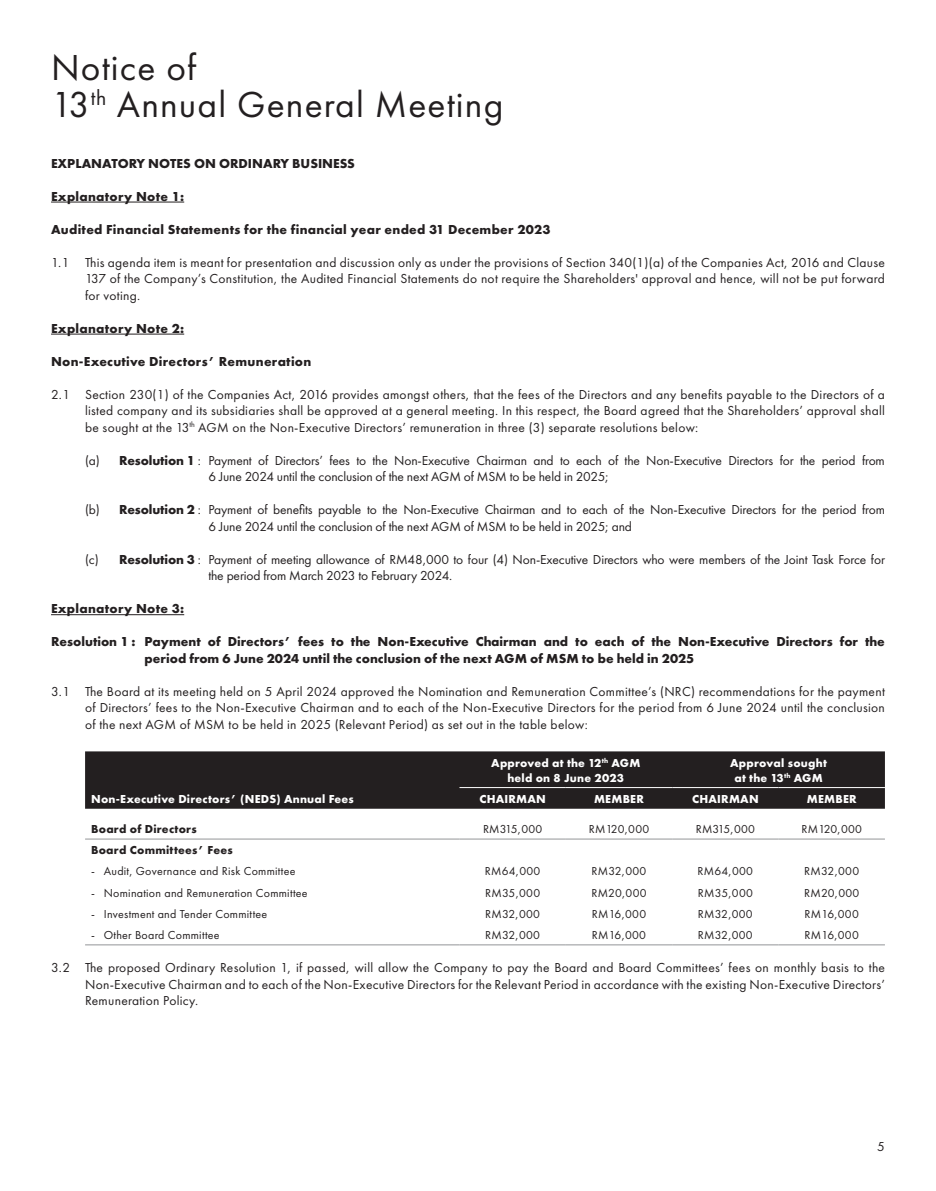
<style>
.page{position:relative;width:936px;height:1191px;background:#fff}
.page>*{position:absolute;margin:0;border:0;box-sizing:border-box;transform-origin:0 0}
.t1{font:37.5px/37.5px "Futura PT";letter-spacing:.03em;color:#231f20}
.t2{font:13.5px/16.5px "Futura PT";letter-spacing:-.01em;color:#231f20;text-align:justify}
.t3{font:700 13.5px/16.5px "Futura PT";color:#231f20}
.t4{font:700 13.5px "Futura PT";letter-spacing:.02em;color:#231f20}
.t5{font:12px "Futura PT";letter-spacing:.02em;color:#231f20}
.t6{font:700 12px/15px "Futura PT";letter-spacing:.02em;color:#fff;text-align:center}
.t7{font:700 12px "Futura PT";letter-spacing:.02em;color:#231f20}
.s1{font-weight:700}
</style>
<div class="page">
<hr style="left:51px;top:202px;width:133px;height:1px;background:#231f20">
<hr style="left:51px;top:334px;width:133px;height:1px;background:#231f20">
<hr style="left:51px;top:614px;width:133px;height:1px;background:#231f20">
<div style="left:85px;top:751px;width:799px;height:57px;background:#231f20"></div>
<hr style="left:85px;top:944px;width:374px;height:1px;background:#939598">
<hr style="left:459px;top:944px;width:107px;height:1px;background:#939598">
<hr style="left:566px;top:944px;width:106px;height:1px;background:#939598">
<hr style="left:672px;top:944px;width:106px;height:1px;background:#939598">
<hr style="left:778px;top:944px;width:106px;height:1px;background:#939598">
<hr style="left:85px;top:838px;width:374px;height:1px;background:#939598">
<hr style="left:459px;top:838px;width:107px;height:1px;background:#939598">
<hr style="left:566px;top:838px;width:106px;height:1px;background:#939598">
<hr style="left:672px;top:838px;width:106px;height:1px;background:#939598">
<hr style="left:778px;top:838px;width:106px;height:1px;background:#939598">
<hr style="left:459px;top:787px;width:107px;height:1px;background:#fff">
<hr style="left:566px;top:787px;width:106px;height:1px;background:#fff">
<hr style="left:672px;top:787px;width:106px;height:1px;background:#fff">
<hr style="left:778px;top:787px;width:106px;height:1px;background:#fff">
<h1 class="t1" style="left:51px;top:48px;width:454px">Notice of<br>13<sup>th</sup> Annual General Meeting</h1>
<p class="t3" style="left:51px;top:155px;width:305px">EXPLANATORY NOTES ON ORDINARY BUSINESS</p>
<p class="t4" style="left:51px;top:187px;width:135px">Explanatory Note 1:</p>
<p class="t4" style="left:51px;top:220px;width:501px">Audited Financial Statements for the financial year ended 31 December 2023</p>
<p class="t2" style="left:85px;top:254px;width:801px;text-indent:-34px">1.1 This agenda item is meant for presentation and discussion only as under the provisions of Section 340(1)(a) of the Companies Act, 2016 and Clause 137 of the Company’s Constitution, the Audited Financial Statements do not require the Shareholders' approval and hence, will not be put forward for voting.</p>
<p class="t4" style="left:51px;top:319px;width:135px">Explanatory Note 2:</p>
<p class="t4" style="left:51px;top:352px;width:262px">Non-Executive Directors’ Remuneration</p>
<p class="t2" style="left:85px;top:386px;width:801px;text-indent:-34px">2.1 Section 230(1) of the Companies Act, 2016 provides amongst others, that the fees of the Directors and any benefits payable to the Directors of a listed company and its subsidiaries shall be approved at a general meeting. In this respect, the Board agreed that the Shareholders’ approval shall be sought at the 13<sup>th</sup> AGM on the Non-Executive Directors’ remuneration in three (3) separate resolutions below:</p>
<p class="t2" style="left:208px;top:452px;width:677px;text-indent:-123px">(a) <span class="s1">Resolution 1</span> : Payment of Directors’ fees to the Non-Executive Chairman and to each of the Non-Executive Directors for the period from<br>6 June 2024 until the conclusion of the next AGM of MSM to be held in 2025;</p>
<p class="t2" style="left:208px;top:501px;width:678px;text-indent:-123px">(b) <span class="s1">Resolution 2</span> : Payment of benefits payable to the Non-Executive Chairman and to each of the Non-Executive Directors for the period from<br>6 June 2024 until the conclusion of the next AGM of MSM to be held in 2025; and</p>
<p class="t2" style="left:208px;top:551px;width:678px;text-indent:-123px">(c) <span class="s1">Resolution 3</span> : Payment of meeting allowance of RM48,000 to four (4) Non-Executive Directors who were members of the Joint Task Force for the period from March 2023 to February 2024.</p>
<p class="t4" style="left:51px;top:600px;width:135px">Explanatory Note 3:</p>
<p class="t3" style="left:145px;top:633px;width:741px;text-indent:-94px">Resolution 1 : Payment of Directors’ fees to the Non-Executive Chairman and to each of the Non-Executive Directors for the period from 6 June 2024 until the conclusion of the next AGM of MSM to be held in 2025</p>
<p class="t2" style="left:85px;top:683px;width:801px;text-indent:-34px">3.1 The Board at its meeting held on 5 April 2024 approved the Nomination and Remuneration Committee’s (NRC) recommendations for the payment of Directors’ fees to the Non-Executive Chairman and to each of the Non-Executive Directors for the period from 6 June 2024 until the conclusion of the next AGM of MSM to be held in 2025 (Relevant Period) as set out in the table below:</p>
<p class="t6" style="left:91px;top:791px;width:264px">Non-Executive Directors’ (NEDS) Annual Fees</p>
<p class="t6" style="left:491px;top:754px;width:151px">Approved at the 12<sup>th</sup> AGM held on 8 June 2023</p>
<p class="t6" style="left:730px;top:754px;width:98px">Approval sought at the 13<sup>th</sup> AGM</p>
<p class="t6" style="left:479px;top:791px;width:68px">CHAIRMAN</p>
<p class="t6" style="left:594px;top:791px;width:51px">MEMBER</p>
<p class="t6" style="left:692px;top:791px;width:68px">CHAIRMAN</p>
<p class="t6" style="left:806px;top:791px;width:51px">MEMBER</p>
<p class="t7" style="left:91px;top:821px;width:107px">Board of Directors</p>
<p class="t5" style="left:483px;top:822px;width:61px">RM315,000</p>
<p class="t5" style="left:588px;top:822px;width:62px">RM120,000</p>
<p class="t5" style="left:695px;top:822px;width:61px">RM315,000</p>
<p class="t5" style="left:801px;top:822px;width:62px">RM120,000</p>
<p class="t7" style="left:91px;top:842px;width:143px">Board Committees’ Fees</p>
<p class="t5" style="left:91px;top:864px;width:206px">- Audit, Governance and Risk Committee</p>
<p class="t5" style="left:485px;top:864px;width:57px">RM64,000</p>
<p class="t5" style="left:591px;top:864px;width:56px">RM32,000</p>
<p class="t5" style="left:697px;top:864px;width:57px">RM64,000</p>
<p class="t5" style="left:804px;top:864px;width:56px">RM32,000</p>
<p class="t5" style="left:91px;top:885px;width:218px">- Nomination and Remuneration Committee</p>
<p class="t5" style="left:485px;top:885px;width:56px">RM35,000</p>
<p class="t5" style="left:591px;top:885px;width:57px">RM20,000</p>
<p class="t5" style="left:697px;top:885px;width:56px">RM35,000</p>
<p class="t5" style="left:804px;top:885px;width:57px">RM20,000</p>
<p class="t5" style="left:91px;top:906px;width:178px">- Investment and Tender Committee</p>
<p class="t5" style="left:485px;top:906px;width:56px">RM32,000</p>
<p class="t5" style="left:592px;top:906px;width:56px">RM16,000</p>
<p class="t5" style="left:698px;top:906px;width:56px">RM32,000</p>
<p class="t5" style="left:804px;top:906px;width:56px">RM16,000</p>
<p class="t5" style="left:91px;top:927px;width:130px">- Other Board Committee</p>
<p class="t5" style="left:485px;top:927px;width:56px">RM32,000</p>
<p class="t5" style="left:592px;top:927px;width:56px">RM16,000</p>
<p class="t5" style="left:698px;top:927px;width:56px">RM32,000</p>
<p class="t5" style="left:804px;top:927px;width:56px">RM16,000</p>
<p class="t2" style="left:85px;top:959px;width:801px;text-indent:-34px">3.2 The proposed Ordinary Resolution 1, if passed, will allow the Company to pay the Board and Board Committees’ fees on monthly basis to the Non-Executive Chairman and to each of the Non-Executive Directors for the Relevant Period in accordance with the existing Non-Executive Directors’ Remuneration Policy.</p>
<p class="t2" style="left:877px;top:1138px;width:9px">5</p>
</div>
